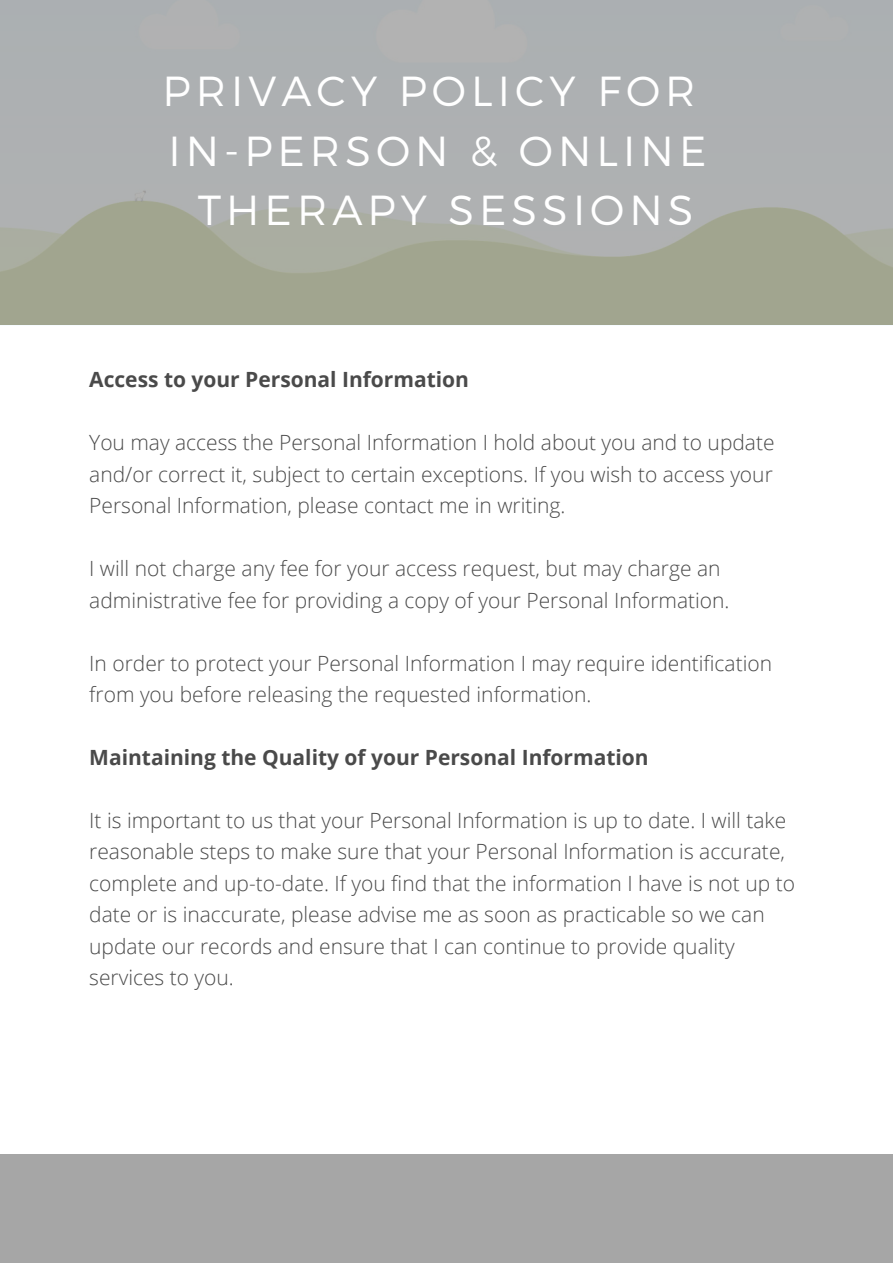
<style>
.page{position:relative;width:893px;height:1264px;background:#fff}
.page>*{position:absolute;margin:0;border:0;box-sizing:border-box;transform-origin:0 0}
.t1{font:300 42px "Montserrat";letter-spacing:.12em;color:#fff}
.t2{font:300 21px/31.5px "Open Sans";color:#4a4a4a}
.t3{font:700 21px "Open Sans";color:#4a4a4a}
</style>
<div class="page">
<div style="left:0;top:1154px;width:892px;height:108px;background:#a6a6a6"></div>
<svg style="left:0;top:0;width:892px;height:325px;fill:#acb0b2"></svg>
<p class="t1" style="left:163px;top:64px;width:534px">PRIVACY POLICY FOR</p>
<p class="t1" style="left:168px;top:124px;width:539px">IN-PERSON &amp; ONLINE</p>
<p class="t1" style="left:198px;top:183px;width:497px">THERAPY SESSIONS</p>
<p class="t3" style="left:89px;top:365px;width:381px">Access to your Personal Information</p>
<p class="t2" style="left:89px;top:426px;width:686px;text-align:justify">You may access the Personal Information I hold about you and to update and/or correct it, subject to certain exceptions. If you wish to access your Personal Information, please contact me in writing.</p>
<p class="t2" style="left:89px;top:552px;width:641px">I will not charge any fee for your access request, but may charge an administrative fee for providing a copy of your Personal Information.</p>
<p class="t2" style="left:89px;top:646px;width:684px">In order to protect your Personal Information I may require identification from you before releasing the requested information.</p>
<p class="t3" style="left:89px;top:742px;width:561px">Maintaining the Quality of your Personal Information</p>
<p class="t2" style="left:89px;top:804px;width:707px">It is important to us that your Personal Information is up to date. I will take reasonable steps to make sure that your Personal Information is accurate, complete and up-to-date. If you find that the information I have is not up to date or is inaccurate, please advise me as soon as practicable so we can update our records and ensure that I can continue to provide quality services to you.</p>
</div>
